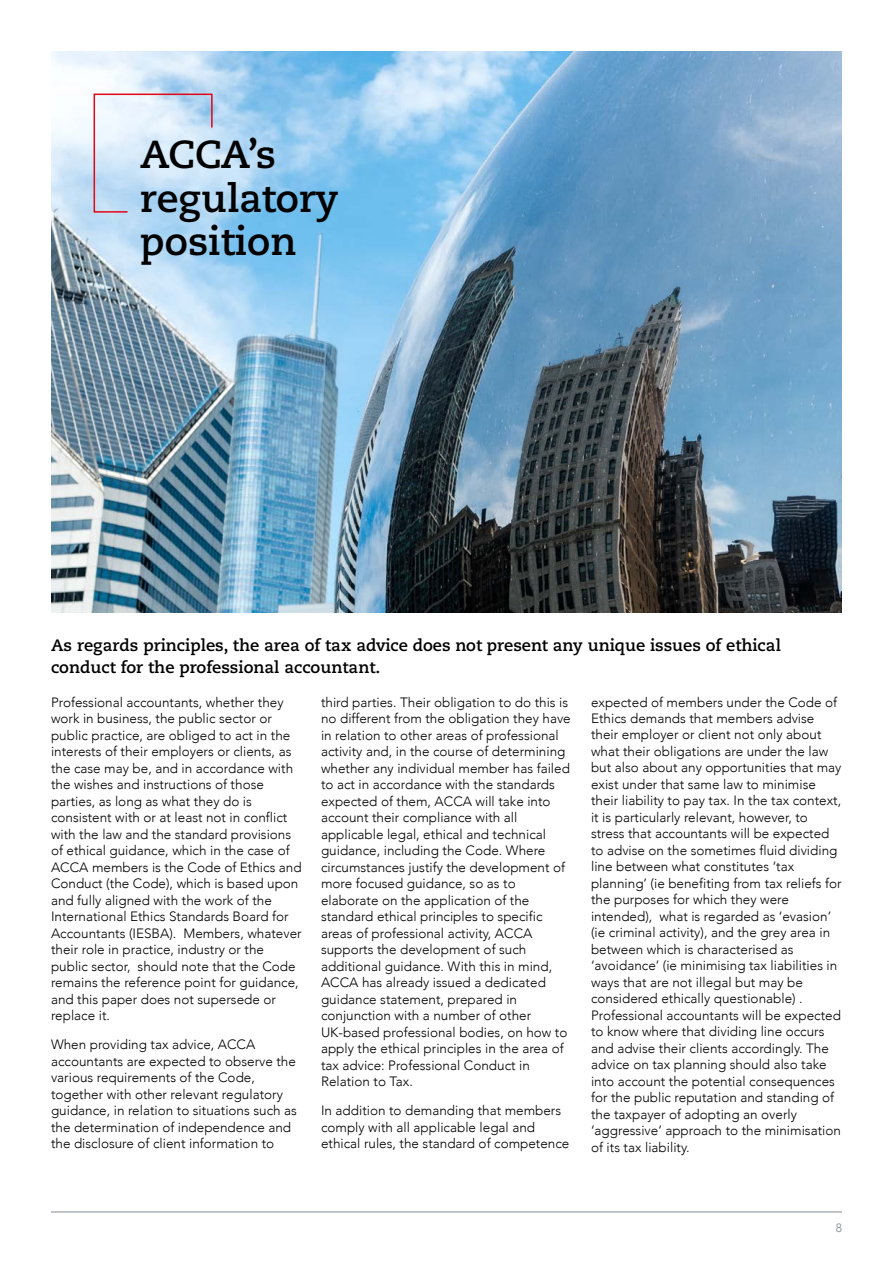
<style>
.page{position:relative;width:893px;height:1263px;background:#fff}
.page>*{position:absolute;margin:0;border:0;box-sizing:border-box;transform-origin:0 0}
.t1{font:700 39px/43.5px "Caecilia";color:#000}
.t2{font:700 16.5px/22.5px "Caecilia";color:#000}
.t3{font:300 13.5px/16.5px "Avenir";color:#000}
.t4{font:300 12px "Avenir";color:#858a8d}
</style>
<div class="page">
<img style="left:51px;top:51px;width:791px;height:561px">
<hr style="left:51px;top:1212px;width:791px;height:1px;background:#858a8d">
<svg style="left:93px;top:93px;width:120px;height:120px;background:#cfe0f2"></svg>
<h1 class="t1" style="left:140px;top:133px;width:200px">ACCA’s regulatory position</h1>
<p class="t2" style="left:51px;top:634px;width:731px">As regards principles, the area of tax advice does not present any unique issues of ethical conduct for the professional accountant.</p>
<p class="t3" style="left:51px;top:694px;width:252px">Professional accountants, whether they work in business, the public sector or public practice, are obliged to act in the interests of their employers or clients, as the case may be, and in accordance with the wishes and instructions of those parties, as long as what they do is consistent with or at least not in conflict with the law and the standard provisions of ethical guidance, which in the case of ACCA members is the Code of Ethics and Conduct (the Code), which is based upon and fully aligned with the work of the International Ethics Standards Board for Accountants (IESBA). Members, whatever their role in practice, industry or the public sector, should note that the Code remains the reference point for guidance, and this paper does not supersede or replace it.</p>
<p class="t3" style="left:51px;top:1036px;width:247px">When providing tax advice, ACCA accountants are expected to observe the various requirements of the Code, together with other relevant regulatory guidance, in relation to situations such as the determination of independence and the disclosure of client information to</p>
<p class="t3" style="left:321px;top:694px;width:251px">third parties. Their obligation to do this is no different from the obligation they have in relation to other areas of professional activity and, in the course of determining whether any individual member has failed to act in accordance with the standards expected of them, ACCA will take into account their compliance with all applicable legal, ethical and technical guidance, including the Code. Where circumstances justify the development of more focused guidance, so as to elaborate on the application of the standard ethical principles to specific areas of professional activity, ACCA supports the development of such additional guidance. With this in mind, ACCA has already issued a dedicated guidance statement, prepared in conjunction with a number of other UK-based professional bodies, on how to apply the ethical principles in the area of tax advice: Professional Conduct in Relation to Tax.</p>
<p class="t3" style="left:321px;top:1102px;width:250px">In addition to demanding that members comply with all applicable legal and ethical rules, the standard of competence</p>
<p class="t3" style="left:591px;top:694px;width:252px">expected of members under the Code of Ethics demands that members advise their employer or client not only about what their obligations are under the law but also about any opportunities that may exist under that same law to minimise their liability to pay tax. In the tax context, it is particularly relevant, however, to stress that accountants will be expected to advise on the sometimes fluid dividing line between what constitutes ‘tax planning’ (ie benefiting from tax reliefs for the purposes for which they were intended), what is regarded as ‘evasion’ (ie criminal activity), and the grey area in between which is characterised as ‘avoidance’ (ie minimising tax liabilities in ways that are not illegal but may be considered ethically questionable) .<br>Professional accountants will be expected to know where that dividing line occurs and advise their clients accordingly. The advice on tax planning should also take into account the potential consequences for the public reputation and standing of the taxpayer of adopting an overly ‘aggressive’ approach to the minimisation of its tax liability.</p>
<p class="t4" style="left:836px;top:1221px;width:8px">8</p>
</div>
